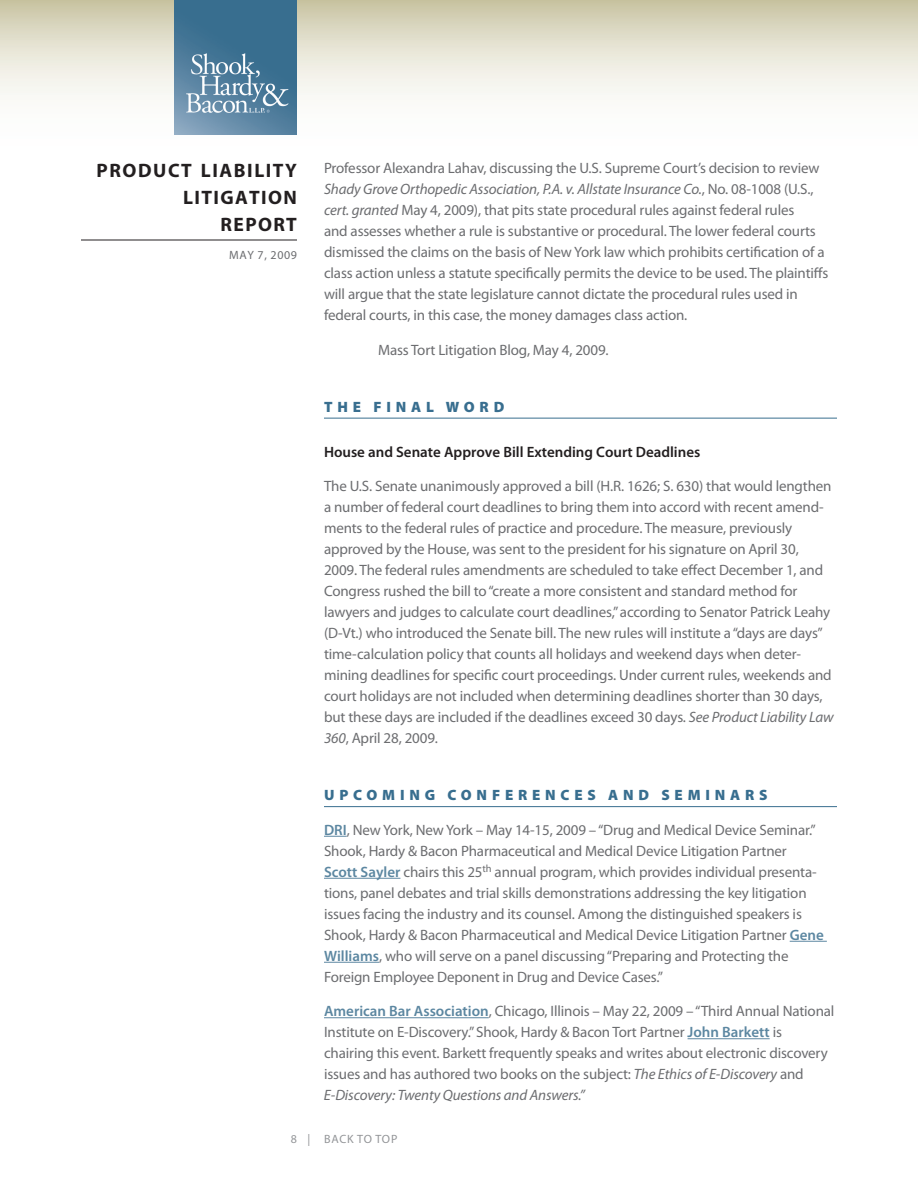
<style>
.page{position:relative;width:918px;height:1188px;background:#fff}
.page>*{position:absolute;margin:0;border:0;box-sizing:border-box;transform-origin:0 0}
.t1{font:700 19.5px/27px "Myriad Pro";letter-spacing:.08em;color:#231f20;text-align:right}
.Body{font:15px/21px "Myriad Pro";letter-spacing:-.01em;color:#6c6d70}
.Subhead{font:600 15px "Myriad Pro";color:#231f20}
.Head{font:900 15px "Myriad Pro";letter-spacing:.32em;color:#386e8f}
.t2{font:12px "Myriad Pro";color:#939598}
.t3{font:12px "Myriad Pro";letter-spacing:.05em;color:#6c6d70}
.s1{font-style:italic}
.s2{font-weight:600;color:#5c87a1}
</style>
<div class="page">
<svg style="left:0;top:0;width:918px;height:135px"></svg>
<hr style="left:81px;top:240px;width:216px;height:1px;background:#231f20">
<img style="left:175px;top:0;width:122px;height:135px">
<hr style="left:324px;top:418px;width:513px;height:1px;background:#386e8f">
<hr style="left:324px;top:806px;width:513px;height:1px;background:#386e8f">
<svg style="left:324px;top:836px;width:23px;height:1px"></svg>
<hr style="left:324px;top:878px;width:76px;height:1px;background:#5c87a1">
<hr style="left:790px;top:941px;width:37px;height:1px;background:#5c87a1">
<hr style="left:324px;top:962px;width:55px;height:1px;background:#5c87a1">
<hr style="left:324px;top:1017px;width:165px;height:1px;background:#5c87a1">
<hr style="left:688px;top:1038px;width:82px;height:1px;background:#5c87a1">
<h1 class="t1" style="left:97px;top:156px;width:202px">PRODUCT LIABILITY<br>LITIGATION<br>REPORT</h1>
<p class="t3" style="left:229px;top:248px;width:69px">may 7, 2009</p>
<p class="Body" style="left:324px;top:157px;width:506px">Professor Alexandra Lahav, discussing the U.S. Supreme Court’s decision to review <span class="s1">Shady Grove Orthopedic Association, P.A. v. Allstate Insurance Co.</span>, No. 08-1008 (U.S., <span class="s1">cert. granted</span> May 4, 2009), that pits state procedural rules against federal rules<br>and assesses whether a rule is substantive or procedural. The lower federal courts dismissed the claims on the basis of New York law which prohibits certification of a class action unless a statute specifically permits the device to be used. The plaintiffs will argue that the state legislature cannot dictate the procedural rules used in federal courts, in this case, the money damages class action.</p>
<p class="Body" style="left:324px;top:339px;width:34px">M</p>
<p class="Body" style="left:390px;top:339px;width:220px">ass Tort Litigation Blog, May 4, 2009.</p>
<p class="Head" style="left:324px;top:397px;width:182px">THE FINAL WORD</p>
<p class="Subhead" style="left:324px;top:442px;width:378px">House and Senate Approve Bill Extending Court Deadlines</p>
<p class="Body" style="left:324px;top:475px;width:511px">The U.S. Senate unanimously approved a bill (H.R. 1626; S. 630) that would lengthen a number of federal court deadlines to bring them into accord with recent amend&shy;ments to the federal rules of practice and procedure. The measure, previously approved by the House, was sent to the president for his signature on April 30, 2009. The federal rules amendments are scheduled to take effect December 1, and Congress rushed the bill to “create a more consistent and standard method for lawyers and judges to calculate court deadlines,” according to Senator Patrick Leahy (D-Vt.) who introduced the Senate bill. The new rules will institute a “days are days” time-calculation policy that counts all holidays and weekend days when deter&shy;mining deadlines for specific court proceedings. Under current rules, weekends and court holidays are not included when determining deadlines shorter than 30 days, but these days are included if the deadlines exceed 30 days. <span class="s1">See Product Liability Law 360</span>, April 28, 2009.</p>
<p class="Head" style="left:324px;top:785px;width:445px">U PCOMING CONF ERENCES AND SEMINARS</p>
<p class="Body" style="left:324px;top:819px;width:501px"><span class="s2">DRI</span>, New York, New York – May 14-15, 2009 – “Drug and Medical Device Seminar.” Shook, Hardy &amp; Bacon Pharmaceutical and Medical Device Litigation Partner <span class="s2">Scott Sayler</span> chairs this 25<sup>th</sup> annual program, which provides individual presenta&shy;tions, panel debates and trial skills demonstrations addressing the key litigation issues facing the industry and its counsel. Among the distinguished speakers is Shook, Hardy &amp; Bacon Pharmaceutical and Medical Device Litigation Partner <span class="s2">Gene Williams</span>, who will serve on a panel discussing “Preparing and Protecting the Foreign Employee Deponent in Drug and Device Cases.”</p>
<p class="Body" style="left:324px;top:1000px;width:512px"><span class="s2">American Bar Association</span>, Chicago, Illinois – May 22, 2009 – “Third Annual National Institute on E-Discovery.” Shook, Hardy &amp; Bacon Tort Partner <span class="s2">John Barkett</span> is chairing this event. Barkett frequently speaks and writes about electronic discovery issues and has authored two books on the subject: <span class="s1">The Ethics of E-Discovery</span> and <span class="s1">E-Discovery: Twenty Questions and Answers.”</span></p>
<p class="t2" style="left:308px;top:1132px;width:25px">| bac</p>
<p class="t2" style="left:347px;top:1132px;width:50px">k to top</p>
</div>
